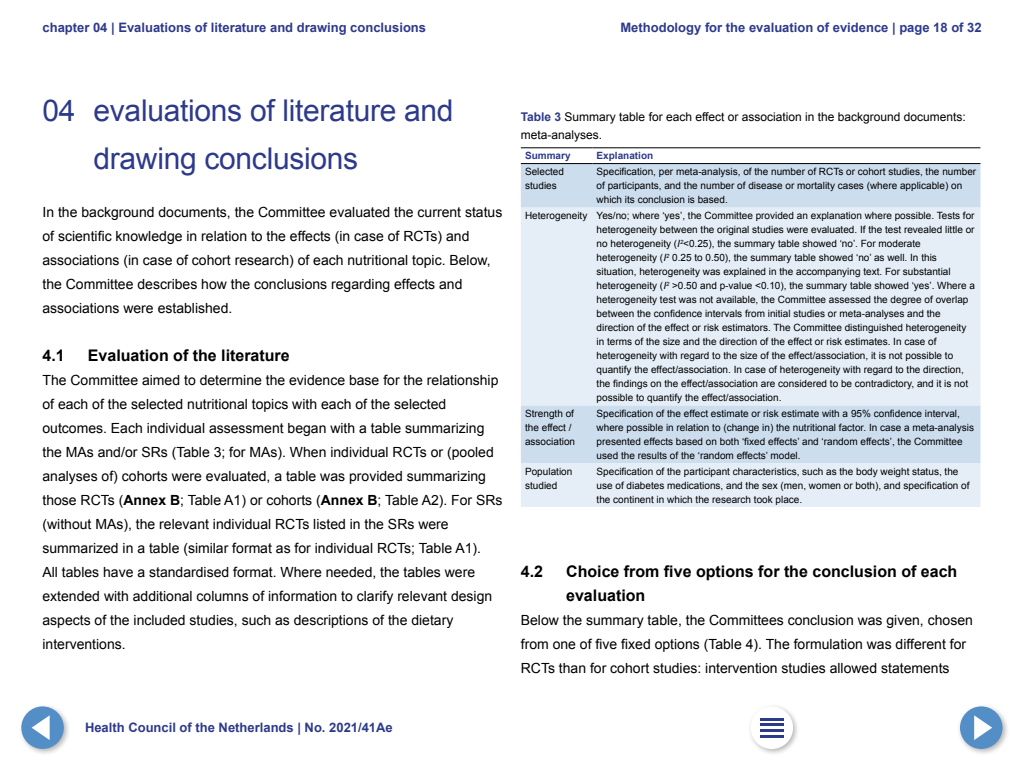
<style>
.page{position:relative;width:1024px;height:768px;background:#fff}
.page>*{position:absolute;margin:0;border:0;box-sizing:border-box;transform-origin:0 0}
.Hoofdstuk_Titel{font:30px/48px "Arial";letter-spacing:-.01em;color:#2d3a8c}
.Kop_1_1_vet{font:700 16px/24px "Arial";color:#000}
.Plat_z_ruimte{font:14px/24px "Arial";color:#000}
.t1{font:700 13px "Arial";color:#2d3a8c}
.Tabel_Kop{font:12px/18px "Arial";color:#000}
.Tabeltekst{font:10px/14px "Arial";color:#000}
.Tabeltekst_Vet{font:700 10px "Arial";color:#2d3a8c}
.s1{font-weight:700}
.s2{font-weight:700;color:#2d3a8c}
.s3{font-style:italic}
</style>
<div class="page">
<div style="left:521px;top:164px;width:459px;height:44px;background:#cde"></div>
<svg style="left:521px;top:208px;width:459px;height:299px;background:#e0eaf4"></svg>
<hr style="left:521px;top:148px;width:71px;height:1px;background:#000">
<hr style="left:592px;top:148px;width:388px;height:1px;background:#000">
<hr style="left:521px;top:163px;width:71px;height:1px;background:#000">
<hr style="left:592px;top:163px;width:388px;height:1px;background:#000">
<div style="left:18px;top:703px;width:53px;height:53px;background:#000;opacity:.3"></div>
<div style="left:21px;top:706px;width:43px;height:43px;background:#548ec6;border-radius:50%"></div>
<svg style="left:32px;top:715px;width:18px;height:25px"></svg>
<div style="left:747px;top:703px;width:53px;height:53px;background:#000;opacity:.3"></div>
<div style="left:751px;top:707px;width:42px;height:42px;background:#fff;border-radius:50%"></div>
<hr style="left:760px;top:718px;width:24px;height:2px;background:#2d3a8c">
<hr style="left:760px;top:724px;width:24px;height:2px;background:#2d3a8c">
<hr style="left:760px;top:730px;width:24px;height:2px;background:#2d3a8c">
<hr style="left:760px;top:735px;width:24px;height:2px;background:#2d3a8c">
<div style="left:957px;top:703px;width:53px;height:53px;background:#000;opacity:.3"></div>
<div style="left:960px;top:706px;width:43px;height:43px;background:#548ec6;border-radius:50%"></div>
<svg style="left:974px;top:715px;width:18px;height:25px"></svg>
<h3 class="t1" style="left:43px;top:19px;width:385px">chapter 04 | Evaluations of literature and drawing conclusions</h3>
<h3 class="t1" style="left:621px;top:19px;width:363px">Methodology for the evaluation of evidence | page 18 of 32</h3>
<h1 class="Hoofdstuk_Titel" style="left:94px;top:87px;width:362px;text-indent:-51px">04 evaluations of literature and drawing conclusions</h1>
<p class="Plat_z_ruimte" style="left:43px;top:200px;width:461px">In the background documents, the Committee evaluated the current status of scientific knowledge in relation to the effects (in case of RCTs) and associations (in case of cohort research) of each nutritional topic. Below, the Committee describes how the conclusions regarding effects and associations were established.</p>
<h2 class="Kop_1_1_vet" style="left:43px;top:344px;width:24px">4.1</h2>
<h2 class="Kop_1_1_vet" style="left:88px;top:344px;width:203px">Evaluation of the literature</h2>
<p class="Plat_z_ruimte" style="left:43px;top:368px;width:462px">The Committee aimed to determine the evidence base for the relationship of each of the selected nutritional topics with each of the selected outcomes. Each individual assessment began with a table summarizing the MAs and/or SRs (Table 3; for MAs). When individual RCTs or (pooled analyses of) cohorts were evaluated, a table was provided summarizing those RCTs (<span class="s1">Annex B</span>; Table A1) or cohorts (<span class="s1">Annex B</span>; Table A2). For SRs (without MAs), the relevant individual RCTs listed in the SRs were summarized in a table (similar format as for individual RCTs; Table A1).<br>All tables have a standardised format. Where needed, the tables were extended with additional columns of information to clarify relevant design aspects of the included studies, such as descriptions of the dietary interventions.</p>
<h2 class="Tabel_Kop" style="left:521px;top:108px;width:447px"><span class="s2">Table 3</span> Summary table for each effect or association in the background documents: meta-analyses.</h2>
<h3 class="Tabeltekst_Vet" style="left:525px;top:149px;width:47px">Summary</h3>
<h3 class="Tabeltekst_Vet" style="left:597px;top:149px;width:58px">Explanation</h3>
<p class="Tabeltekst" style="left:525px;top:165px;width:40px">Selected studies</p>
<p class="Tabeltekst" style="left:597px;top:165px;width:381px">Specification, per meta-analysis, of the number of RCTs or cohort studies, the number of participants, and the number of disease or mortality cases (where applicable) on which its conclusion is based.</p>
<p class="Tabeltekst" style="left:525px;top:209px;width:64px">Heterogeneity</p>
<p class="Tabeltekst" style="left:597px;top:209px;width:380px">Yes/no; where ‘yes’, the Committee provided an explanation where possible. Tests for heterogeneity between the original studies were evaluated. If the test revealed little or no heterogeneity (<span class="s3">I</span><sup>2</sup>&lt;0.25), the summary table showed ‘no’. For moderate heterogeneity (<span class="s3">I</span><sup>2</sup> 0.25 to 0.50), the summary table showed ‘no’ as well. In this situation, heterogeneity was explained in the accompanying text. For substantial heterogeneity (<span class="s3">I</span><sup>2</sup> &gt;0.50 and p-value &lt;0.10), the summary table showed ‘yes’. Where a heterogeneity test was not available, the Committee assessed the degree of overlap between the confidence intervals from initial studies or meta-analyses and the direction of the effect or risk estimators. The Committee distinguished heterogeneity in terms of the size and the direction of the effect or risk estimates. In case of heterogeneity with regard to the size of the effect/association, it is not possible to quantify the effect/association. In case of heterogeneity with regard to the direction, the findings on the effect/association are considered to be contradictory, and it is not possible to quantify the effect/association.</p>
<p class="Tabeltekst" style="left:525px;top:407px;width:52px">Strength of the effect / association</p>
<p class="Tabeltekst" style="left:597px;top:407px;width:379px">Specification of the effect estimate or risk estimate with a 95% confidence interval, where possible in relation to (change in) the nutritional factor. In case a meta-analysis presented effects based on both ‘fixed effects’ and ‘random effects’, the Committee used the results of the ‘random effects’ model.</p>
<p class="Tabeltekst" style="left:525px;top:464px;width:49px">Population studied</p>
<p class="Tabeltekst" style="left:597px;top:464px;width:374px">Specification of the participant characteristics, such as the body weight status, the use of diabetes medications, and the sex (men, women or both), and specification of the continent in which the research took place.</p>
<h2 class="Kop_1_1_vet" style="left:521px;top:560px;width:24px">4.2</h2>
<h2 class="Kop_1_1_vet" style="left:566px;top:560px;width:393px">Choice from five options for the conclusion of each evaluation</h2>
<p class="Plat_z_ruimte" style="left:521px;top:608px;width:454px">Below the summary table, the Committees conclusion was given, chosen from one of five fixed options (Table 4). The formulation was different for<br>RCTs than for cohort studies: intervention studies allowed statements</p>
<h3 class="t1" style="left:85px;top:719px;width:309px">Health Council of the Netherlands | No. 2021/41Ae</h3>
</div>
